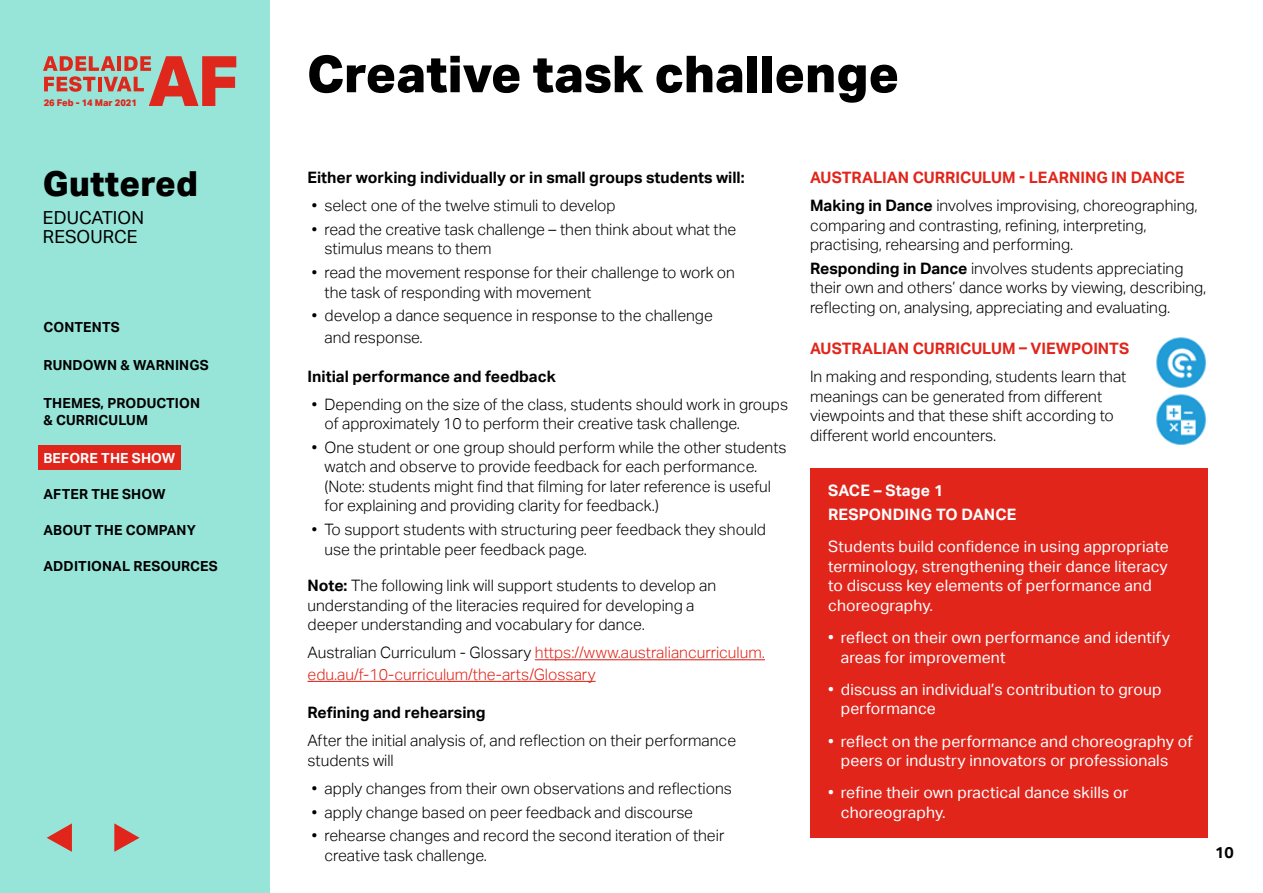
<style>
.page{position:relative;width:1263px;height:893px;background:#fff}
.page>*{position:absolute;margin:0;border:0;box-sizing:border-box;transform-origin:0 0}
.t1{font:800 51px "Aktiv Grotesk Trial";color:#000}
.t2{font:800 34.5px "Aktiv Grotesk Trial";letter-spacing:.005em;color:#000}
.t3{font:18px/19.5px "Aktiv Grotesk Trial";letter-spacing:.005em;color:#000}
.t4{font:300 15.75px/19.5px "Aktiv Grotesk Trial";color:#000}
.t5{font:15.75px/19.5px "Aktiv Grotesk Trial";letter-spacing:.01em;color:#fff}
.t6{font:700 15.75px/28px "Aktiv Grotesk Trial";color:#e1251b}
.t7{font:700 15.75px "Aktiv Grotesk Trial";color:#000}
.t8{font:300 15.75px/21.6px "Aktiv Grotesk Trial";color:#e1251b}
.t9{font:700 15.75px/23.7px "Aktiv Grotesk Trial";letter-spacing:.01em;color:#fff}
.t10{font:700 15.75px "Aktiv Grotesk";color:#000}
.t11{font:700 13.8px/17px "Aktiv Grotesk Trial";letter-spacing:.01em;color:#000}
.t12{font:700 13.8px "Aktiv Grotesk Trial";letter-spacing:.01em;color:#fff}
.t13{font:800 9.3px "Aktiv Grotesk";color:#df271c}
.s1{font-weight:700}
.s2{color:#000}
.s3{font-weight:300;color:#000}
</style>
<div class="page">
<div style="left:0;top:0;width:269px;height:893px;background:#96e5d8"></div>
<svg style="left:47px;top:823px;width:25px;height:29px"></svg>
<svg style="left:114px;top:823px;width:26px;height:29px"></svg>
<svg style="left:43px;top:56px;width:193px;height:50px"></svg>
<div style="left:38px;top:445px;width:143px;height:25px;background:#e1251b"></div>
<hr style="left:535px;top:659px;width:230px;height:1px;background:#e1251b">
<hr style="left:308px;top:681px;width:287px;height:1px;background:#e1251b">
<img style="left:1156px;top:337px;width:52px;height:51px">
<img style="left:1156px;top:394px;width:52px;height:51px">
<div style="left:810px;top:468px;width:398px;height:370px;background:#e1251b"></div>
<p class="t13" style="left:44px;top:97px;width:95px">26 Feb - 14 Mar 2021</p>
<h2 class="t2" style="left:43px;top:161px;width:157px">Guttered</h2>
<p class="t3" style="left:43px;top:208px;width:103px">EDUCATION<br>RESOURCE</p>
<p class="t11" style="left:43px;top:319px;width:78px">CONTENTS</p>
<p class="t11" style="left:43px;top:357px;width:167px">RUNDOWN &amp; WARNINGS</p>
<p class="t11" style="left:43px;top:395px;width:158px">THEMES, PRODUCTION &amp; CURRICULUM</p>
<p class="t12" style="left:43px;top:450px;width:133px">BEFORE THE SHOW</p>
<p class="t11" style="left:43px;top:485px;width:124px">AFTER THE SHOW</p>
<p class="t11" style="left:43px;top:521px;width:154px">ABOUT THE COMPANY</p>
<p class="t11" style="left:43px;top:557px;width:176px">ADDITIONAL RESOURCES</p>
<h1 class="t1" style="left:307px;top:42px;width:594px">Creative task challenge</h1>
<p class="t7" style="left:308px;top:169px;width:439px">Either working individually or in small groups students will:</p>
<p class="t4" style="left:312px;top:196px;width:305px">• select one of the twelve stimuli to develop</p>
<p class="t4" style="left:325px;top:220px;width:413px;text-indent:-13px">• read the creative task challenge – then think about what the stimulus means to them</p>
<p class="t4" style="left:325px;top:263px;width:412px;text-indent:-13px">• read the movement response for their challenge to work on the task of responding with movement</p>
<p class="t4" style="left:325px;top:305px;width:390px;line-height:21.6px;text-indent:-13px">• develop a dance sequence in response to the challenge and response.</p>
<p class="t7" style="left:308px;top:367px;width:250px">Initial performance and feedback</p>
<p class="t4" style="left:325px;top:394px;width:465px;text-indent:-13px">• Depending on the size of the class, students should work in groups of approximately 10 to perform their creative task challenge.</p>
<p class="t4" style="left:325px;top:438px;width:464px;text-indent:-13px">• One student or one group should perform while the other students watch and observe to provide feedback for each performance. (Note: students might find that filming for later reference is useful for explaining and providing clarity for feedback.)</p>
<p class="t4" style="left:325px;top:520px;width:443px;text-indent:-13px">• To support students with structuring peer feedback they should use the printable peer feedback page.</p>
<p class="t4" style="left:308px;top:576px;width:410px"><span class="s1">Note:</span> The following link will support students to develop an understanding of the literacies required for developing a deeper understanding and vocabulary for dance.</p>
<p class="t8" style="left:308px;top:642px;width:459px"><span class="s2">Australian Curriculum - Glossary</span> https://www.australiancurriculum. edu.au/f-10-curriculum/the-arts/Glossary</p>
<p class="t7" style="left:308px;top:704px;width:180px">Refining and rehearsing</p>
<p class="t4" style="left:308px;top:731px;width:430px">After the initial analysis of, and reflection on their performance students will</p>
<p class="t4" style="left:312px;top:779px;width:422px">• apply changes from their own observations and reflections</p>
<p class="t4" style="left:312px;top:802px;width:383px">• apply change based on peer feedback and discourse</p>
<p class="t4" style="left:325px;top:826px;width:401px;text-indent:-13px">• rehearse changes and record the second iteration of their creative task challenge.</p>
<p class="t6" style="left:810px;top:164px;width:389px">AUSTRALIAN CURRICULUM - LEARNING IN DANCE<br><span class="s2">Making in Dance</span> <span class="s3">involves improvising, choreographing,</span></p>
<p class="t4" style="left:810px;top:215px;width:338px">comparing and contrasting, refining, interpreting, practising, rehearsing and performing.</p>
<p class="t4" style="left:810px;top:259px;width:398px"><span class="s1">Responding in Dance</span> involves students appreciating their own and others’ dance works by viewing, describing, reflecting on, analysing, appreciating and evaluating.</p>
<p class="t6" style="left:810px;top:335px;width:321px">AUSTRALIAN CURRICULUM – VIEWPOINTS</p>
<p class="t4" style="left:810px;top:367px;width:318px">In making and responding, students learn that meanings can be generated from different viewpoints and that these shift according to different world encounters.</p>
<p class="t9" style="left:828px;top:479px;width:190px">SACE – Stage 1<br>RESPONDING TO DANCE</p>
<p class="t5" style="left:828px;top:537px;width:342px">Students build confidence in using appropriate terminology, strengthening their dance literacy to discuss key elements of performance and choreography.</p>
<p class="t5" style="left:841px;top:628px;width:331px;text-indent:-13px">• reflect on their own performance and identify areas for improvement</p>
<p class="t5" style="left:841px;top:680px;width:322px;text-indent:-13px">• discuss an individual’s contribution to group performance</p>
<p class="t5" style="left:841px;top:731px;width:353px;text-indent:-13px">• reflect on the performance and choreography of peers or industry innovators or professionals</p>
<p class="t5" style="left:841px;top:783px;width:289px;text-indent:-13px">• refine their own practical dance skills or choreography.</p>
<p class="t10" style="left:1215px;top:843px;width:20px">10</p>
</div>
